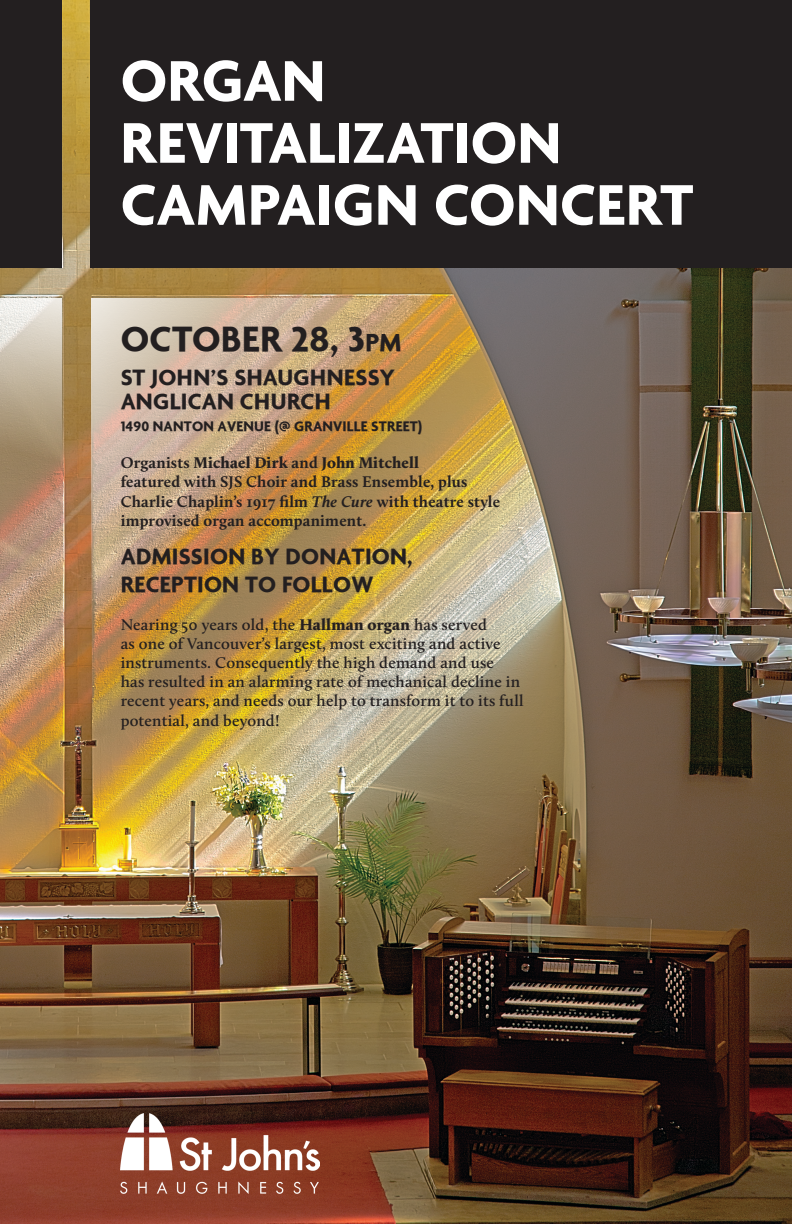
<style>
.page{position:relative;width:792px;height:1224px;background:#fff}
.page>*{position:absolute;margin:0;border:0;box-sizing:border-box;transform-origin:0 0}
.t1{font:700 62px/62px "Agenda";letter-spacing:-.005em;color:#fff}
.t2{font:700 38px "Agenda";letter-spacing:.015em;color:#231f20}
.t3{font:700 24px/24px "Agenda";letter-spacing:.01em;color:#231f20}
.t4{font:600 16px/19.2px "Calluna";letter-spacing:.01em;color:#231f20}
.t5{font:700 16px/19.2px "Calluna";letter-spacing:.01em;color:#231f20}
.t6{font:700 15px "Agenda";letter-spacing:.01em;color:#231f20}
.s1{font-size:26.6px}
.s2{font-weight:900}
.s3{font-style:italic}
</style>
<div class="page">
<img style="left:0;top:0;width:792px;height:1224px">
<div style="left:91px;top:0;width:701px;height:268px;background:#231f20"></div>
<div style="left:0;top:0;width:61px;height:268px;background:#231f20"></div>
<img style="left:91px;top:298px;width:364px;height:567px">
<svg style="left:0;top:298px;width:61px;height:567px;background:#bc9a73"></svg>
<img style="left:121px;top:1113px;width:199px;height:81px">
<h1 class="t1" style="left:121px;top:48px;width:574px">ORGAN<br>REVITALIZATION<br>CAMPAIGN CONCERT</h1>
<h2 class="t2" style="left:121px;top:316px;width:282px">OCTOBER 28, 3<span class="s1">pm</span></h2>
<h3 class="t3" style="left:121px;top:364px;width:276px">ST JOHN’S SHAUGHNESSY<br>ANGLICAN CHURCH</h3>
<p class="t6" style="left:121px;top:417px;width:303px">1490 NANTON AVENUE (@ GRANVILLE STREET)</p>
<p class="t5" style="left:121px;top:453px;width:381px">Organists <span class="s2">Michael Dirk</span> and <span class="s2">John Mitchell<br></span>featured with SJS Choir and Brass Ensemble, plus Charlie Chaplin’s 1917 film <span class="s3">The Cure</span> with theatre style improvised organ accompaniment.</p>
<h3 class="t3" style="left:121px;top:541px;width:293px;line-height:28.8px">ADMISSION BY DONATION,<br>RECEPTION TO FOLLOW</h3>
<p class="t4" style="left:121px;top:614px;width:404px">Nearing 50 years old, the <span class="s2">Hallman organ</span> has served<br>as one of Vancouver’s largest, most exciting and active instruments. Consequently the high demand and use<br>has resulted in an alarming rate of mechanical decline in recent years, and needs our help to transform it to its full potential, and beyond!</p>
</div>
